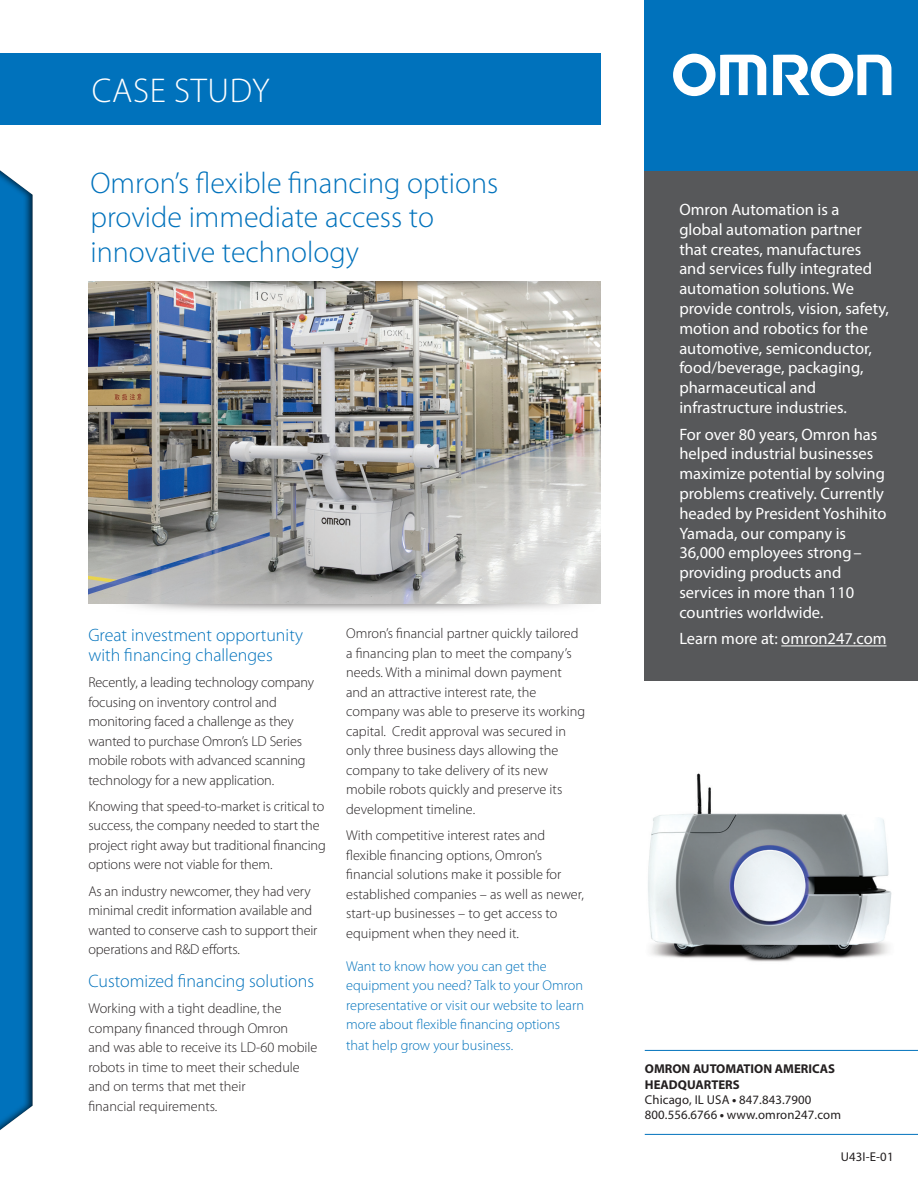
<style>
.page{position:relative;width:918px;height:1188px;background:#fff}
.page>*{position:absolute;margin:0;border:0;box-sizing:border-box;transform-origin:0 0}
.t1{font:300 34.5px "Myriad Pro";letter-spacing:.02em;color:#fff}
.t2{font:300 30px/34.5px "Myriad Pro";color:#0072bc}
.t3{font:300 18px/19.5px "Myriad Pro";color:#0072bc}
.t4{font:16.5px/19.8px "Myriad Pro";color:#fff}
.t5{font:300 14.25px/19.5px "Myriad Pro";color:#231f20}
.t6{font:300 14.25px/19.5px "Myriad Pro";color:#0072bc}
.t7{font:12.75px/15.3px "Myriad Pro";letter-spacing:.01em;color:#231f20}
.s1{font-weight:700}
</style>
<div class="page">
<div style="left:645px;top:0;width:273px;height:171px;background:#0072bc"></div>
<div style="left:645px;top:171px;width:273px;height:509px;background:#57585a"></div>
<div style="left:0;top:53px;width:601px;height:71px;background:#0072bc"></div>
<img style="left:89px;top:305px;width:512px;height:298px">
<img style="left:88px;top:281px;width:513px;height:24px">
<img style="left:648px;top:773px;width:244px;height:189px">
<div style="left:0;top:159px;width:34px;height:984px;background:#231f20;opacity:.75"></div>
<hr style="left:781px;top:646px;width:106px;height:1px;background:#fff">
<svg style="left:673px;top:54px;width:93px;height:42px"></svg>
<svg style="left:773px;top:54px;width:118px;height:42px"></svg>
<hr style="left:645px;top:1134px;width:273px;height:1px;background:#0072bc">
<hr style="left:645px;top:1050px;width:273px;height:1px;background:#0072bc">
<p class="t1" style="left:92px;top:70px;width:179px">CASE STUDY</p>
<p class="t2" style="left:91px;top:165px;width:409px">Omrons’ flexible financing options provide immediate access to innovative technology</p>
<p class="t3" style="left:88px;top:625px;width:216px">Great investment opportunity with financing challenges</p>
<p class="t5" style="left:88px;top:672px;width:227px">Recently a, leading technology company focusing on inventory control and monitoring faced a challenge as they wanted to purchase Omrons’ LD Series mobile robots with advanced scanning technology for a new application.</p>
<p class="t5" style="left:88px;top:796px;width:239px">Knowing that speed t o- -market is critical to success, the company needed to start the project right away but traditional financing options were not viable for them.</p>
<p class="t5" style="left:88px;top:881px;width:231px">As an industry newcomer, they had very minimal credit information available and wanted to conserve cash to support their operations and D&amp;R efforts.</p>
<p class="t3" style="left:88px;top:971px;width:227px">Customized financing solutions</p>
<p class="t5" style="left:88px;top:999px;width:231px">Working with a tight deadline, the company financed through Omron<br>and was able to receive its LD-60 mobile robots in time to meet their schedule and on terms that met their<br>financial requirements.</p>
<p class="t5" style="left:346px;top:624px;width:241px">Omrons’ financial partner quickly tailored a financing plan to meet the companys’ needs. With a minimal down payment and an attractive interest rate, the company was able to preserve its working capital. Credit approval was secured in only three business days allowing the company to take delivery of its new mobile robots quickly and preserve its development timeline.</p>
<p class="t5" style="left:346px;top:826px;width:239px">With competitive interest rates and flexible financing options, Omrons’ financial solutions make it possible for established companies – as well as newer, start-up businesses – to get access to equipment when they need .i t</p>
<p class="t6" style="left:346px;top:956px;width:239px">Want to know how you can get the equipment you need? Talk to your Omron representative or visit our website to learn more about flexible financing options</p>
<p class="t6" style="left:346px;top:1036px;width:169px">that help grow your business.</p>
<p class="t4" style="left:679px;top:199px;width:211px">Omron Automation is a<br>global automation partner that creates, manufactures and services fully integrated automation solutions. We provide controls, vision, safety, motion and robotics for the automotive, semiconductor, food/beverage, packaging, pharmaceutical and infrastructure industries.</p>
<p class="t4" style="left:679px;top:424px;width:209px">For over 80 years, Omron has helped industrial businesses maximize potential by solving problems creatively. Currently headed by President Yoshihito<br>Yamada, our company is<br>36,000 employees strong– providing products and services in more than 110 countries worldwide.</p>
<p class="t4" style="left:679px;top:629px;width:209px">Learn more at: omron247.com</p>
<p class="t7" style="left:645px;top:1061px;width:198px"><span class="s1">OMRON AUTOMATION AMERICAS<br>HEADQUARTERS<br></span>Chicago IL, USA <span class="s1">•</span> 847.843.7900<br>800.556.6766 <span class="s1">•</span> www.omron247.com</p>
<p class="t7" style="left:841px;top:1149px;width:54px">U43 E-I -01</p>
</div>
